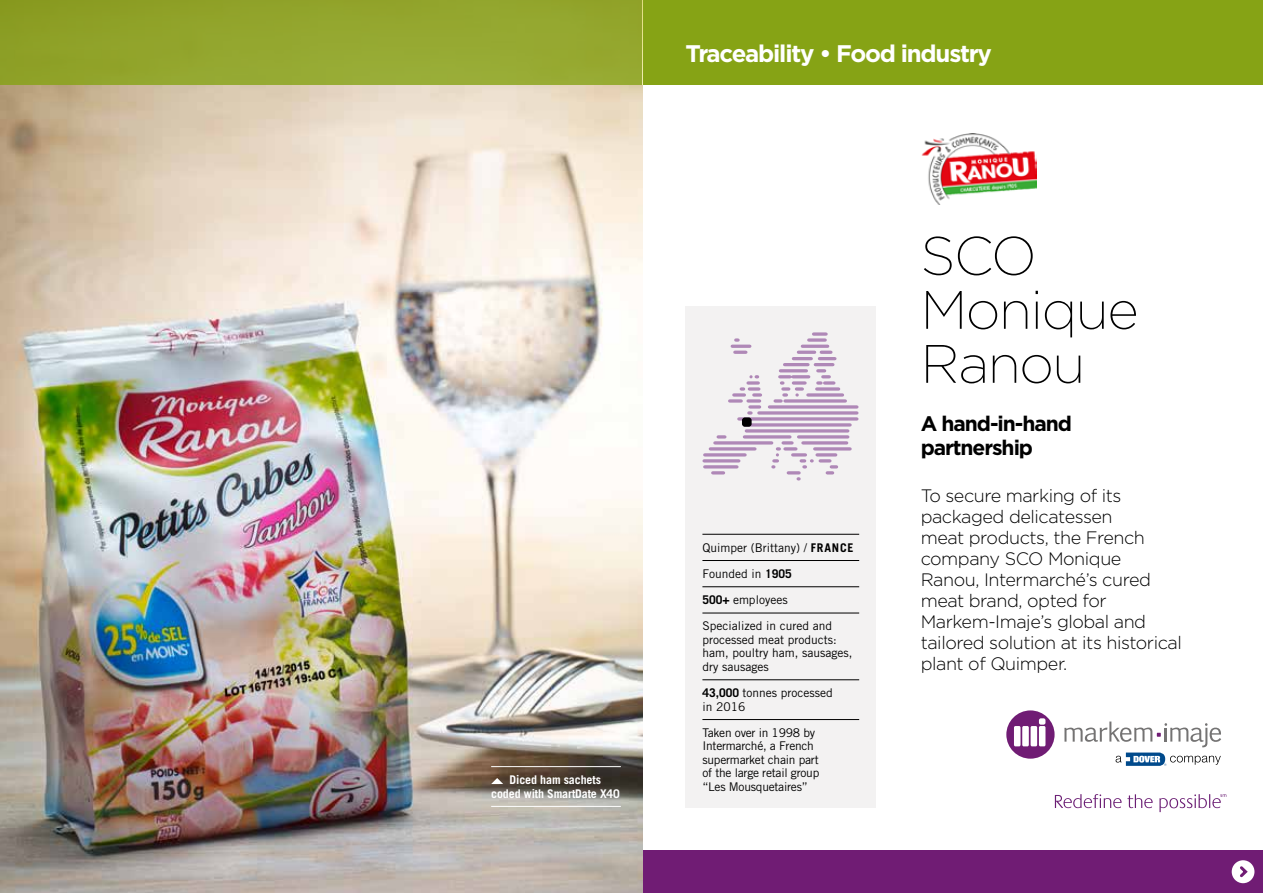
<style>
.page{position:relative;width:1263px;height:893px;background:#fff}
.page>*{position:absolute;margin:0;border:0;box-sizing:border-box;transform-origin:0 0}
.t1{font:200 54px/54px "Gotham";letter-spacing:-.025em;color:#000}
.t2{font:700 24px "Gotham";letter-spacing:-.05em;color:#fff}
.t3{font:700 21px/24px "Gotham";letter-spacing:-.05em;color:#000}
.t4{font:300 18px/21px "Gotham";letter-spacing:-.025em;color:#000}
.t5{font:12px/26.2px "Trade Gothic LT Std";color:#000}
.t6{font:12px/13.5px "Trade Gothic LT Std";letter-spacing:-.02em;color:#000}
.t7{font:700 12px/13.5px "Trade Gothic LT Std";letter-spacing:-.01em;color:#fff;text-align:center}
.s1{font-weight:700}
</style>
<div class="page">
<div style="left:604px;top:850px;width:659px;height:43px;background:#701c74"></div>
<img style="left:0;top:85px;width:642px;height:808px">
<div style="left:642px;top:0;width:621px;height:85px;background:#86a315"></div>
<div style="left:0;top:0;width:642px;height:85px;background:#94a72e"></div>
<div style="left:685px;top:306px;width:191px;height:502px;background:#f3f2f2"></div>
<hr style="left:702px;top:534px;width:157px;height:1px;background:#000">
<hr style="left:702px;top:560px;width:157px;height:1px;background:#000">
<hr style="left:702px;top:586px;width:157px;height:1px;background:#000">
<hr style="left:702px;top:613px;width:157px;height:1px;background:#000">
<hr style="left:702px;top:679px;width:157px;height:1px;background:#000">
<hr style="left:702px;top:719px;width:157px;height:1px;background:#000">
<svg style="left:705px;top:453px;width:40px;height:4px"></svg>
<svg style="left:817px;top:453px;width:19px;height:4px"></svg>
<svg style="left:710px;top:447px;width:45px;height:4px"></svg>
<svg style="left:815px;top:447px;width:35px;height:4px"></svg>
<svg style="left:715px;top:441px;width:57px;height:4px"></svg>
<svg style="left:805px;top:441px;width:42px;height:4px"></svg>
<svg style="left:744px;top:435px;width:46px;height:4px"></svg>
<svg style="left:799px;top:435px;width:49px;height:4px"></svg>
<svg style="left:718px;top:435px;width:7px;height:4px"></svg>
<svg style="left:746px;top:429px;width:102px;height:4px"></svg>
<svg style="left:713px;top:471px;width:10px;height:3px"></svg>
<hr style="left:705px;top:465px;width:32px;height:3px;background:#af88b7">
<svg style="left:827px;top:465px;width:9px;height:9px"></svg>
<svg style="left:704px;top:459px;width:35px;height:4px"></svg>
<svg style="left:773px;top:441px;width:32px;height:39px"></svg>
<svg style="left:820px;top:459px;width:10px;height:4px"></svg>
<svg style="left:751px;top:423px;width:99px;height:4px"></svg>
<svg style="left:739px;top:417px;width:118px;height:4px"></svg>
<svg style="left:759px;top:411px;width:98px;height:4px"></svg>
<svg style="left:769px;top:405px;width:88px;height:4px"></svg>
<svg style="left:750px;top:405px;width:10px;height:4px"></svg>
<svg style="left:790px;top:399px;width:55px;height:4px"></svg>
<svg style="left:748px;top:399px;width:12px;height:4px"></svg>
<svg style="left:730px;top:399px;width:11px;height:4px"></svg>
<svg style="left:754px;top:393px;width:6px;height:4px"></svg>
<svg style="left:734px;top:393px;width:10px;height:4px"></svg>
<svg style="left:808px;top:393px;width:34px;height:4px"></svg>
<svg style="left:817px;top:387px;width:22px;height:4px"></svg>
<svg style="left:796px;top:387px;width:6px;height:10px"></svg>
<svg style="left:749px;top:387px;width:10px;height:4px"></svg>
<svg style="left:741px;top:387px;width:3px;height:4px"></svg>
<svg style="left:748px;top:381px;width:10px;height:4px"></svg>
<svg style="left:793px;top:381px;width:12px;height:4px"></svg>
<svg style="left:749px;top:375px;width:9px;height:3px"></svg>
<svg style="left:775px;top:375px;width:15px;height:28px"></svg>
<hr style="left:793px;top:375px;width:16px;height:3px;background:#af88b7">
<hr style="left:780px;top:369px;width:26px;height:3px;background:#af88b7">
<svg style="left:818px;top:369px;width:16px;height:16px"></svg>
<hr style="left:815px;top:363px;width:18px;height:3px;background:#af88b7">
<hr style="left:785px;top:363px;width:23px;height:3px;background:#af88b7">
<hr style="left:793px;top:357px;width:18px;height:3px;background:#af88b7">
<hr style="left:819px;top:357px;width:16px;height:3px;background:#af88b7">
<hr style="left:798px;top:351px;width:17px;height:3px;background:#af88b7">
<svg style="left:735px;top:351px;width:11px;height:3px"></svg>
<svg style="left:821px;top:351px;width:10px;height:3px"></svg>
<hr style="left:802px;top:345px;width:26px;height:3px;background:#af88b7">
<hr style="left:732px;top:345px;width:18px;height:3px;background:#af88b7">
<svg style="left:809px;top:338px;width:16px;height:4px"></svg>
<svg style="left:813px;top:332px;width:13px;height:4px"></svg>
<div style="left:742px;top:417px;width:10px;height:10px;background:#000;border-radius:3px"></div>
<div style="left:1232px;top:860px;width:22px;height:23px;background:#fff;border-radius:50%"></div>
<svg style="left:1240px;top:866px;width:8px;height:12px"></svg>
<svg style="left:1006px;top:710px;width:49px;height:49px"></svg>
<svg style="left:1064px;top:721px;width:157px;height:45px"></svg>
<svg style="left:1055px;top:794px;width:66px;height:14px"></svg>
<svg style="left:1127px;top:794px;width:26px;height:14px"></svg>
<svg style="left:1159px;top:794px;width:67px;height:18px"></svg>
<img style="left:921px;top:133px;width:115px;height:71px">
<hr style="left:491px;top:766px;width:130px;height:1px;background:#fff">
<hr style="left:491px;top:806px;width:130px;height:1px;background:#fff">
<svg style="left:491px;top:778px;width:12px;height:6px"></svg>
<h2 class="t2" style="left:685px;top:37px;width:308px">Traceability • Food industry</h2>
<p class="t7" style="left:491px;top:773px;width:130px">Diced ham sachets<br>coded with SmartDate X40</p>
<p class="t5" style="left:702px;top:534px;width:153px">Quimper (Brittany) / <span class="s1">FRANCE<br></span>Founded in <span class="s1">1905<br>500+</span> employees<br>Specialized in cured and</p>
<p class="t5" style="left:702px;top:633px;width:151px;line-height:13.5px">processed meat products: ham, poultry ham, sausages, dry sausages</p>
<p class="t5" style="left:702px;top:686px;width:132px;line-height:13.5px"><span class="s1">43,000</span> tonnes processed in 2016</p>
<p class="t6" style="left:702px;top:726px;width:118px">Taken over in 1998 by<br>Intermarché, a French supermarket chain part of the large retail group “Les Mousquetaires”</p>
<h1 class="t1" style="left:921px;top:227px;width:220px">SCO<br>Monique<br>Ranou</h1>
<p class="t3" style="left:921px;top:412px;width:153px">A hand-in-hand partnership</p>
<p class="t4" style="left:921px;top:485px;width:263px">To secure marking of its packaged delicatessen<br>meat products, the French company SCO Monique<br>Ranou, Intermarché’s cured meat brand, opted for<br>Markem-Imaje’s global and tailored solution at its historical plant of Quimper.</p>
</div>
